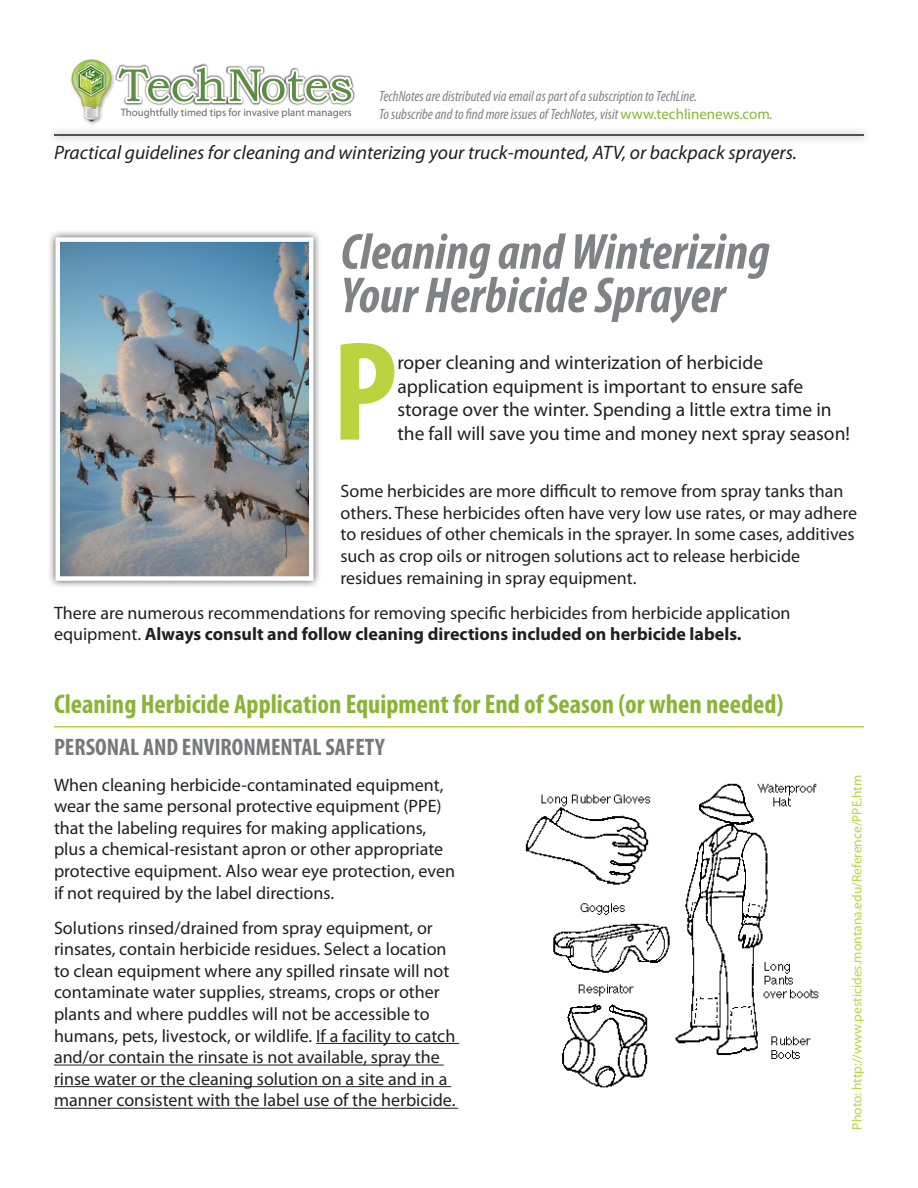
<style>
.page{position:relative;width:918px;height:1188px;background:#fff}
.page>*{position:absolute;margin:0;border:0;box-sizing:border-box;transform-origin:0 0}
.t1{font:700 condensed 142.65px "Myriad Pro";color:#bcd33f}
.t2{font:italic 700 condensed 51px/43.5px "Myriad Pro";color:#808285}
.t3{font:700 condensed 27px "Myriad Pro";color:#8ab435}
.t4{font:700 condensed 24px "Myriad Pro";color:#76787b}
.t5{font:19.5px/23.4px "Myriad Pro";color:#231f20}
.t6{font:italic 19.5px "Myriad Pro";color:#231f20}
.t7{font:18px/21.6px "Myriad Pro";color:#231f20}
.t8{font:italic condensed 15px/18px "Myriad Pro";color:#808285}
.t9{font:13.5px "Myriad Pro";color:#bcd33f}
.t10{font:10.8px "Myriad Pro";color:#666}
.s1{font-style:normal;font-stretch:normal;color:#8ab435}
.s2{font-weight:700}
</style>
<div class="page">
<hr style="left:316px;top:1043px;width:143px;height:1px;background:#231f20">
<hr style="left:54px;top:1065px;width:390px;height:1px;background:#231f20">
<hr style="left:54px;top:1086px;width:397px;height:1px;background:#231f20">
<hr style="left:54px;top:1108px;width:404px;height:1px;background:#231f20">
<div style="left:47px;top:126px;width:824px;height:18px;background:#f2f2f2"></div>
<hr style="left:54px;top:134px;width:810px;height:2px;background:#231f20">
<img style="left:71px;top:59px;width:42px;height:66px">
<img style="left:113px;top:64px;width:35px;height:42px">
<img style="left:143px;top:104px;width:22px;height:2px">
<img style="left:178px;top:104px;width:12px;height:2px">
<img style="left:194px;top:63px;width:31px;height:43px">
<img style="left:225px;top:65px;width:37px;height:41px">
<img style="left:257px;top:104px;width:22px;height:2px">
<img style="left:301px;top:104px;width:22px;height:2px">
<img style="left:332px;top:83px;width:23px;height:23px">
<svg style="left:116px;top:66px;width:237px;height:38px"></svg>
<img style="left:76px;top:64px;width:29px;height:32px">
<div style="left:47px;top:229px;width:275px;height:360px;background:#231f20;opacity:.75"></div>
<img style="left:61px;top:242px;width:248px;height:334px">
<div style="left:56px;top:237px;width:258px;height:344px;border:4px solid #fff"></div>
<img style="left:525px;top:783px;width:294px;height:305px">
<hr style="left:54px;top:726px;width:810px;height:2px;background:#bcd33f">
<p class="t8" style="left:379px;top:87px;width:395px">TechNotes are distributed via email as part of a subscription to TechLine.<br>To subscribe and to find more issues of TechNotes, visit <span class="s1">www.techlinenews.com</span>.</p>
<p class="t10" style="left:121px;top:106px;width:233px">Thoughtfully timed tips for invasive plant managers</p>
<p class="t6" style="left:54px;top:141px;width:744px">Practical guidelines for cleaning and winterizing your truck-mounted, ATV, or backpack sprayers.</p>
<p class="t2" style="left:340px;top:229px;width:431px">Cleaning and Winterizing<br>Your Herbicide Sprayer</p>
<p class="t1" style="left:332px;top:303px;width:67px">P</p>
<p class="t5" style="left:397px;top:351px;width:454px">roper cleaning and winterization of herbicide application equipment is important to ensure safe storage over the winter. Spending a little extra time in the fall will save you time and money next spray season!</p>
<p class="t7" style="left:340px;top:480px;width:518px">Some herbicides are more difficult to remove from spray tanks than others. These herbicides often have very low use rates, or may adhere to residues of other chemicals in the sprayer. In some cases, additives such as crop oils or nitrogen solutions act to release herbicide residues remaining in spray equipment.</p>
<p class="t7" style="left:54px;top:602px;width:738px">There are numerous recommendations for removing specific herbicides from herbicide application equipment. <span class="s2">Always consult and follow cleaning directions included on herbicide labels.</span></p>
<p class="t3" style="left:54px;top:687px;width:731px">Cleaning Herbicide Application Equipment for End of Season (or when needed)</p>
<p class="t4" style="left:54px;top:732px;width:332px">PERSONAL AND ENVIRONMENTAL SAFETY</p>
<p class="t7" style="left:54px;top:773px;width:403px">When cleaning herbicide-contaminated equipment, wear the same personal protective equipment (PPE) that the labeling requires for making applications, plus a chemical-resistant apron or other appropriate protective equipment. Also wear eye protection, even if not required by the label directions.</p>
<p class="t7" style="left:54px;top:917px;width:403px">Solutions rinsed/drained from spray equipment, or rinsates, contain herbicide residues. Select a location to clean equipment where any spilled rinsate will not contaminate water supplies, streams, crops or other plants and where puddles will not be accessible to humans, pets, livestock, or wildlife. If a facility to catch and/or contain the rinsate is not available, spray the rinse water or the cleaning solution on a site and in a manner consistent with the label use of the herbicide.</p>
<p class="t9" style="left:849px;top:1130px;width:356px;rotate:-90deg">Photo: http://www.pesticides.montana.edu/Reference/PPE.htm</p>
</div>
